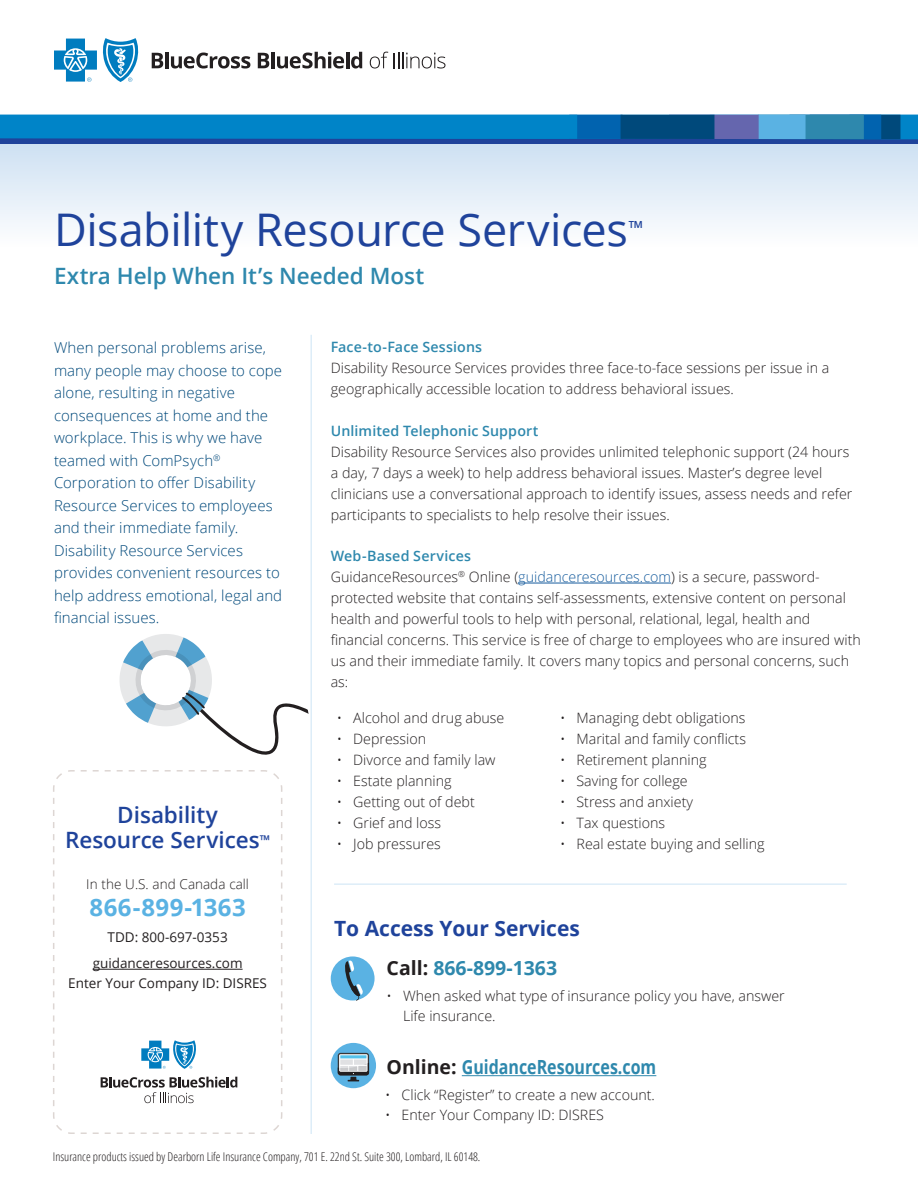
<style>
.page{position:relative;width:918px;height:1188px;background:#fff}
.page>*{position:absolute;margin:0;border:0;box-sizing:border-box;transform-origin:0 0}
.BCBS_Headline{font:45px "Open Sans";letter-spacing:-.01em;color:#1f439b}
.BCBS_Subhead_1{font:700 24px "Open Sans";letter-spacing:.02em;color:#5ab2e3}
.BCBS_Intro_Paragraph{font:600 22.5px "Open Sans";color:#2e88ad}
.BCBS_Subhead_1-2{font:600 22.5px/25.5px "Open Sans";letter-spacing:-.005em;color:#1f439b;text-align:center}
.dn_subhead{font:700 21px "Open Sans";color:#1f439b}
.dn_text{font:700 19.5px "Open Sans";color:#2e88ad;scale:.82 1}
.dn_text-2{font:700 19.5px "Open Sans";color:#2e88ad}
.BCBS_Headline-2{font:19.5px "Open Sans";color:#1f439b}
.BCBS_Intro_Paragraph-2{font:300 15px/22.5px "Open Sans";letter-spacing:.005em;color:#00497b}
.BCBS_Body_Copy{font:300 14.25px/21px "Open Sans";color:#231f20}
.BCBS_Subhead_2{font:600 14.25px "Open Sans";letter-spacing:.01em;color:#2e88ad}
.dn_text-3{font:13.5px "Open Sans";color:#231f20}
.bullets{font:300 13.5px "Open Sans";color:#231f20}
.BCBS_Disclaimers{font:300 condensed 12px "Open Sans";color:#231f20}
.s1{font-size:13.5px}
.s2{color:#175d9e}
.s3{color:#231f20}
</style>
<div class="page">
<svg style="left:0;top:144px;width:918px;height:83px"></svg>
<div style="left:0;top:137px;width:918px;height:7px;background:#1f439b"></div>
<svg style="left:0;top:115px;width:918px;height:24px"></svg>
<hr style="left:518px;top:583px;width:153px;height:1px;background:#175d9e">
<hr style="left:310px;top:335px;width:2px;height:799px;background:#ddedf8">
<hr style="left:334px;top:883px;width:513px;height:2px;background:#ddedf8">
<hr style="left:462px;top:1075px;width:194px;height:1px;background:#2e88ad">
<div style="left:331px;top:956px;width:44px;height:44px;background:#5ab2e3;border-radius:50%"></div>
<svg style="left:344px;top:960px;width:19px;height:40px"></svg>
<svg style="left:331px;top:1043px;width:45px;height:45px"></svg>
<svg style="left:338px;top:1053px;width:31px;height:28px"></svg>
<svg style="left:53px;top:770px;width:230px;height:364px"></svg>
<hr style="left:93px;top:969px;width:150px;height:1px;background:#231f20">
<svg style="left:141px;top:1040px;width:56px;height:29px"></svg>
<svg style="left:101px;top:1077px;width:136px;height:26px"></svg>
<svg style="left:119px;top:629px;width:192px;height:133px"></svg>
<svg style="left:152px;top:53px;width:11px;height:15px"></svg>
<hr style="left:165px;top:52px;width:3px;height:16px;background:#231f20">
<svg style="left:171px;top:53px;width:79px;height:16px"></svg>
<svg style="left:258px;top:53px;width:11px;height:15px"></svg>
<hr style="left:271px;top:52px;width:4px;height:16px;background:#231f20">
<svg style="left:277px;top:52px;width:67px;height:17px"></svg>
<hr style="left:346px;top:52px;width:3px;height:16px;background:#231f20">
<svg style="left:351px;top:52px;width:11px;height:17px"></svg>
<svg style="left:370px;top:52px;width:18px;height:17px"></svg>
<svg style="left:394px;top:52px;width:52px;height:17px"></svg>
<svg style="left:54px;top:38px;width:85px;height:44px"></svg>
<p class="BCBS_Headline" style="left:54px;top:199px;width:576px">Disability Resource Services</p>
<p class="BCBS_Headline-2" style="left:629px;top:215px;width:17px">™</p>
<p class="BCBS_Intro_Paragraph" style="left:54px;top:261px;width:372px">Extra Help When It’s Needed Most</p>
<p class="BCBS_Intro_Paragraph-2" style="left:54px;top:336px;width:230px">When personal problems arise, many people may choose to cope alone, resulting in negative consequences at home and the workplace. This is why we have teamed with ComPsych<sup>®<br></sup>Corporation to offer Disability<br>Resource Services to employees and their immediate family.<br>Disability Resource Services provides convenient resources to help address emotional, legal and financial issues.</p>
<p class="BCBS_Subhead_1-2" style="left:65px;top:801px;width:206px">Disability<br>Resource Services<span class="s1">™</span></p>
<p class="bullets" style="left:86px;top:875px;width:164px">In the U.S. and Canada call</p>
<p class="BCBS_Subhead_1" style="left:90px;top:890px;width:158px">866-899-1363</p>
<p class="dn_text-3" style="left:108px;top:928px;width:122px">TDD: 800-697-0353</p>
<p class="dn_text-3" style="left:93px;top:954px;width:151px">guidanceresources.com</p>
<p class="dn_text-3" style="left:68px;top:974px;width:200px">Enter Your Company ID: DISRES</p>
<p class="BCBS_Subhead_2" style="left:331px;top:338px;width:153px">Face-to-Face Sessions</p>
<p class="BCBS_Body_Copy" style="left:331px;top:357px;width:500px">Disability Resource Services provides three face-to-face sessions per issue in a geographically accessible location to address behavioral issues.</p>
<p class="BCBS_Subhead_2" style="left:331px;top:421px;width:209px">Unlimited Telephonic Support</p>
<p class="BCBS_Body_Copy" style="left:331px;top:441px;width:523px">Disability Resource Services also provides unlimited telephonic support (24 hours a day, 7 days a week) to help address behavioral issues. Master’s degree level clinicians use a conversational approach to identify issues, assess needs and refer participants to specialists to help resolve their issues.</p>
<p class="BCBS_Subhead_2" style="left:331px;top:546px;width:142px">Web-Based Services</p>
<p class="BCBS_Body_Copy" style="left:331px;top:566px;width:532px">GuidanceResources<sup>®</sup> Online (<span class="s2">guidanceresources.com</span>) is a secure, password&shy;protected website that contains self-assessments, extensive content on personal health and powerful tools to help with personal, relational, legal, health and financial concerns. This service is free of charge to employees who are insured with us and their immediate family. It covers many topics and personal concerns, such as:</p>
<p class="BCBS_Body_Copy" style="left:337px;top:707px;width:169px">• Alcohol and drug abuse</p>
<p class="BCBS_Body_Copy" style="left:337px;top:728px;width:91px">• Depression</p>
<p class="BCBS_Body_Copy" style="left:337px;top:749px;width:160px">• Divorce and family law</p>
<p class="BCBS_Body_Copy" style="left:337px;top:770px;width:116px">• Estate planning</p>
<p class="BCBS_Body_Copy" style="left:337px;top:791px;width:140px">• Getting out of debt</p>
<p class="BCBS_Body_Copy" style="left:337px;top:812px;width:106px">• Grief and loss</p>
<p class="BCBS_Body_Copy" style="left:337px;top:833px;width:106px">• Job pressures</p>
<p class="BCBS_Body_Copy" style="left:560px;top:707px;width:187px">• Managing debt obligations</p>
<p class="BCBS_Body_Copy" style="left:560px;top:728px;width:188px">• Marital and family conflicts</p>
<p class="BCBS_Body_Copy" style="left:560px;top:749px;width:148px">• Retirement planning</p>
<p class="BCBS_Body_Copy" style="left:560px;top:770px;width:129px">• Saving for college</p>
<p class="BCBS_Body_Copy" style="left:560px;top:791px;width:134px">• Stress and anxiety</p>
<p class="BCBS_Body_Copy" style="left:560px;top:812px;width:107px">• Tax questions</p>
<p class="BCBS_Body_Copy" style="left:560px;top:833px;width:206px">• Real estate buying and selling</p>
<p class="dn_subhead" style="left:334px;top:914px;width:247px">To Access Your Services</p>
<p class="dn_text-2" style="left:387px;top:954px;width:172px"><span class="s3">Call:</span> 866-899-1363</p>
<p class="BCBS_Body_Copy" style="left:403px;top:986px;width:383px;line-height:19.5px;text-indent:-16px">• When asked what type of insurance policy you have, answer<br>Life insurance.</p>
<p class="dn_text" style="left:387px;top:1053px;width:330px"><span class="s3">Online:</span> GuidanceResources.com</p>
<p class="BCBS_Body_Copy" style="left:385px;top:1084px;width:271px">• Click “Register” to create a new account.</p>
<p class="BCBS_Body_Copy" style="left:385px;top:1104px;width:220px">• Enter Your Company ID: DISRES</p>
<p class="BCBS_Disclaimers" style="left:53px;top:1148px;width:429px">Insurance products issued by Dearborn Life Insurance Company, 701 E. 22nd St. Suite 300, Lombard, IL 60148.</p>
</div>
